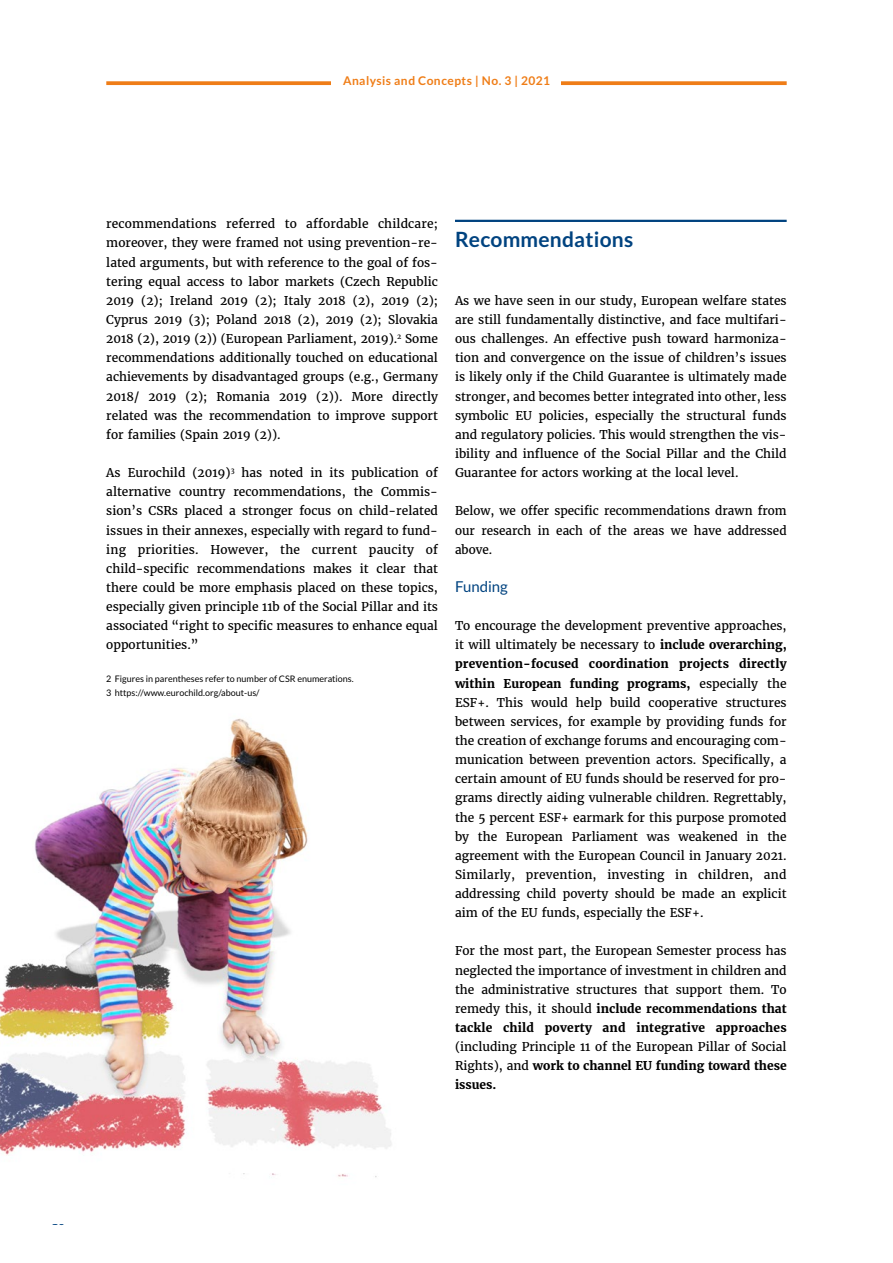
<style>
.page{position:relative;width:893px;height:1263px;background:#fff}
.page>*{position:absolute;margin:0;border:0;box-sizing:border-box;transform-origin:0 0}
.t1{font:700 21px "Lato";letter-spacing:.01em;color:#004380}
.t2{font:15px "Lato";color:#004380}
.t3{font:12px/19.2px "Merriweather";color:#000;text-align:justify}
.t4{font:700 12px "Lato";letter-spacing:.04em;color:#ef7d17}
.t5{font:12px "Lato";color:#004380}
.t6{font:9px/13.5px "Lato";color:#000}
.s1{font-weight:700}
</style>
<div class="page">
<svg style="left:106px;top:81px;width:681px;height:4px;background:#f08628"></svg>
<div style="left:332px;top:67px;width:229px;height:21px;background:#fff"></div>
<img style="left:0;top:718px;width:392px;height:459px">
<hr style="left:455px;top:220px;width:332px;height:2px;background:#004380">
<p class="t4" style="left:343px;top:74px;width:208px">Analysis and Concepts | No. 3 | 2021</p>
<p class="t3" style="left:106px;top:214px;width:333px">recommendations referred to affordable childcare; moreover, they were framed not using prevention-re&shy;lated arguments, but with reference to the goal of fos&shy;tering equal access to labor markets (Czech Republic 2019 (2); Ireland 2019 (2); Italy 2018 (2), 2019 (2); Cyprus 2019 (3); Poland 2018 (2), 2019 (2); Slovakia 2018 (2), 2019 (2)) (European Parliament, 2019).<sup>2</sup> Some recommendations additionally touched on educational achievements by disadvantaged groups (e.g., Germany 2018/ 2019 (2); Romania 2019 (2)). More directly related was the recommendation to improve support for families (Spain 2019 (2)).</p>
<p class="t3" style="left:106px;top:463px;width:333px">As Eurochild (2019)<sup>3</sup> has noted in its publication of alternative country recommendations, the Commis&shy;sion’s CSRs placed a stronger focus on child-related issues in their annexes, especially with regard to fund&shy;ing priorities. However, the current paucity of child-specific recommendations makes it clear that there could be more emphasis placed on these topics, especially given principle 11b of the Social Pillar and its associated “right to specific measures to enhance equal opportunities.”</p>
<p class="t6" style="left:106px;top:672px;width:249px">2 Figures in parentheses refer to number of CSR enumerations.<br>3 https://www.eurochild.org/about-us/</p>
<h1 class="t1" style="left:455px;top:228px;width:180px">Recommendations</h1>
<p class="t3" style="left:455px;top:291px;width:333px">As we have seen in our study, European welfare states are still fundamentally distinctive, and face multifari&shy;ous challenges. An effective push toward harmoniza&shy;tion and convergence on the issue of children’s issues is likely only if the Child Guarantee is ultimately made stronger, and becomes better integrated into other, less symbolic EU policies, especially the structural funds and regulatory policies. This would strengthen the vis&shy;ibility and influence of the Social Pillar and the Child Guarantee for actors working at the local level.</p>
<p class="t3" style="left:455px;top:501px;width:333px">Below, we offer specific recommendations drawn from our research in each of the areas we have addressed above.</p>
<p class="t2" style="left:455px;top:578px;width:54px">Funding</p>
<p class="t3" style="left:455px;top:616px;width:333px">To encourage the development preventive approaches, it will ultimately be necessary to <span class="s1">include overarching, prevention-focused coordination projects directly within European funding programs,</span> especially the ESF+. This would help build cooperative structures between services, for example by providing funds for the creation of exchange forums and encouraging com&shy;munication between prevention actors. Specifically, a certain amount of EU funds should be reserved for pro&shy;grams directly aiding vulnerable children. Regrettably, the 5 percent ESF+ earmark for this purpose promoted by the European Parliament was weakened in the agreement with the European Council in January 2021.<br>Similarly, prevention, investing in children, and addressing child poverty should be made an explicit aim of the EU funds, especially the ESF+.</p>
<p class="t3" style="left:455px;top:941px;width:333px">For the most part, the European Semester process has neglected the importance of investment in children and the administrative structures that support them. To remedy this, it should <span class="s1">include recommendations that tackle child poverty and integrative approaches</span></p>
<p class="t3" style="left:455px;top:1037px;width:333px">(including Principle 11 of the European Pillar of Social Rights), and <span class="s1">work to channel EU funding toward these issues.</span></p>
<p class="t5" style="left:51px;top:1214px;width:16px">10</p>
</div>
